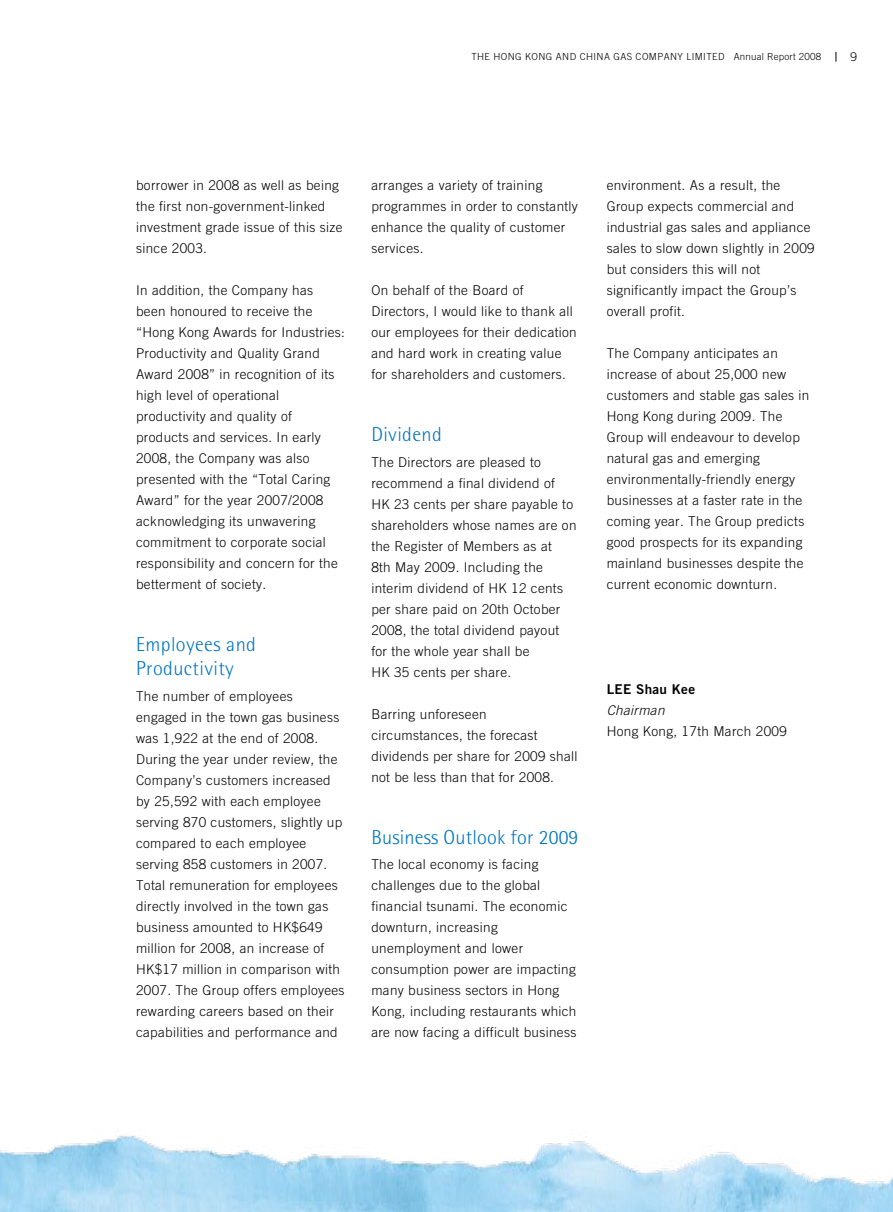
<style>
.page{position:relative;width:893px;height:1212px;background:#fff}
.page>*{position:absolute;margin:0;border:0;box-sizing:border-box;transform-origin:0 0}
.t1{font:300 20.25px/24px "Rotis Semi Sans";letter-spacing:.02em;color:#0075c1}
.t2{font:300 13.5px/21px "Trade Gothic";letter-spacing:.025em;color:#000}
.t3{font:13.5px "Trade Gothic Bold Two";letter-spacing:.025em;color:#000}
.t4{font:italic 300 13.5px "Trade Gothic";letter-spacing:.025em;color:#000}
.t5{font:300 9.75px "Trade Gothic";letter-spacing:.04em;color:#000}
</style>
<div class="page">
<img style="left:0;top:1134px;width:893px;height:78px">
<p class="t5" style="left:471px;top:51px;width:351px">THE HONG KONG AND CHINA GAS COMPANY LIMITED Annual Report 2008</p>
<p class="t2" style="left:136px;top:175px;width:208px">borrower in 2008 as well as being the first non-government-linked investment grade issue of this size since 2003.</p>
<p class="t2" style="left:136px;top:280px;width:210px">In addition, the Company has been honoured to receive the “Hong Kong Awards for Industries:<br>Productivity and Quality Grand<br>Award 2008” in recognition of its high level of operational productivity and quality of products and services. In early<br>2008, the Company was also presented with the “Total Caring<br>Award” for the year 2007/2008 acknowledging its unwavering commitment to corporate social responsibility and concern for the betterment of society.</p>
<h1 class="t1" style="left:136px;top:632px;width:121px">Employees and<br>Productivity</h1>
<p class="t2" style="left:136px;top:685px;width:210px">The number of employees engaged in the town gas business was 1,922 at the end of 2008.<br>During the year under review, the<br>Company’s customers increased by 25,592 with each employee serving 870 customers, slightly up compared to each employee serving 858 customers in 2007.<br>Total remuneration for employees directly involved in the town gas business amounted to HK$649 million for 2008, an increase of<br>HK$17 million in comparison with<br>2007. The Group offers employees rewarding careers based on their capabilities and performance and</p>
<p class="t2" style="left:371px;top:175px;width:208px">arranges a variety of training programmes in order to constantly enhance the quality of customer services.</p>
<p class="t2" style="left:371px;top:280px;width:207px">On behalf of the Board of<br>Directors, I would like to thank all our employees for their dedication and hard work in creating value for shareholders and customers.</p>
<h1 class="t1" style="left:371px;top:422px;width:72px">Dividend</h1>
<p class="t2" style="left:371px;top:451px;width:207px">The Directors are pleased to recommend a final dividend of<br>HK 23 cents per share payable to shareholders whose names are on the Register of Members as at<br>8th May 2009. Including the interim dividend of HK 12 cents per share paid on 20th October<br>2008, the total dividend payout for the whole year shall be<br>HK 35 cents per share.</p>
<p class="t2" style="left:371px;top:703px;width:208px">Barring unforeseen circumstances, the forecast dividends per share for 2009 shall not be less than that for 2008.</p>
<h1 class="t1" style="left:371px;top:825px;width:209px">Business Outlook for 2009</h1>
<p class="t2" style="left:371px;top:853px;width:207px">The local economy is facing challenges due to the global financial tsunami. The economic downturn, increasing unemployment and lower consumption power are impacting many business sectors in Hong<br>Kong, including restaurants which are now facing a difficult business</p>
<p class="t2" style="left:607px;top:175px;width:210px">environment. As a result, the<br>Group expects commercial and industrial gas sales and appliance sales to slow down slightly in 2009 but considers this will not significantly impact the Group’s overall profit.</p>
<p class="t2" style="left:607px;top:343px;width:204px">The Company anticipates an increase of about 25,000 new customers and stable gas sales in<br>Hong Kong during 2009. The<br>Group will endeavour to develop natural gas and emerging environmentally-friendly energy businesses at a faster rate in the coming year. The Group predicts good prospects for its expanding mainland businesses despite the current economic downturn.</p>
<p class="t3" style="left:607px;top:681px;width:90px">LEE Shau Kee</p>
<p class="t4" style="left:607px;top:702px;width:59px">Chairman</p>
<p class="t2" style="left:607px;top:721px;width:182px">Hong Kong, 17th March 2009</p>
</div>
